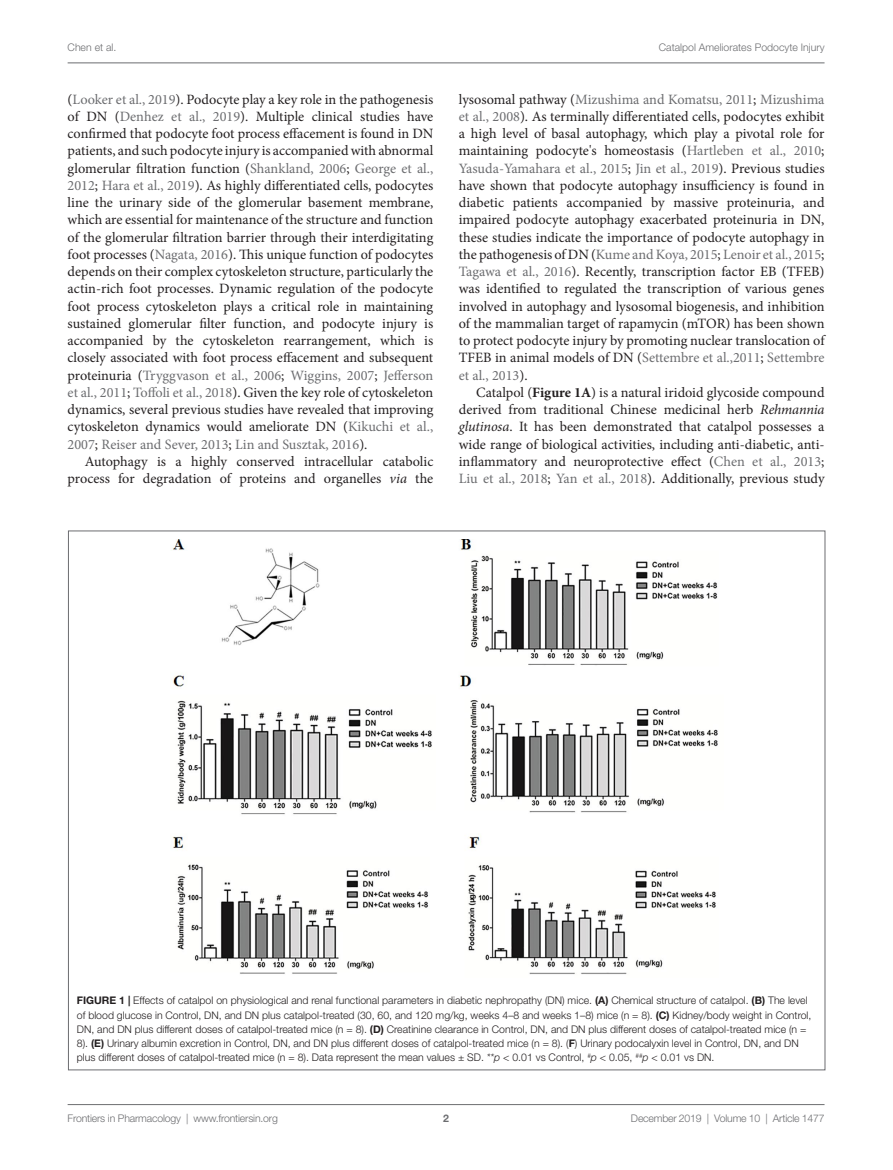
<style>
.page{position:relative;width:893px;height:1170px;background:#fff}
.page>*{position:absolute;margin:0;border:0;box-sizing:border-box;transform-origin:0 0}
.T{font:14.25px/17.2px "Minion Pro MTC";color:#231f20;text-align:justify}
.FC{font:300 10.5px/14.2px "Helvetica Neue LT Std";color:#231f20}
.DVA{font:300 10.5px "Helvetica Neue LT Std";letter-spacing:-.015em;color:#6c6d70}
.t1{font:700 10.5px "Helvetica Neue LT Std";color:#6c6d70}
.s1{color:#6c6d70}
.s2{font-style:italic}
.s3{font-family:"Minion Pro";font-weight:700}
.s4{font-weight:700}
</style>
<div class="page">
<hr style="left:68px;top:63px;width:756px;height:1px;background:#6c6d70">
<hr style="left:68px;top:1104px;width:756px;height:1px;background:#6c6d70">
<img style="left:172px;top:539px;width:546px;height:436px">
<p class="DVA" style="left:68px;top:41px;width:50px">Chen et al.</p>
<p class="DVA" style="left:659px;top:41px;width:167px">Catalpol Ameliorates Podocyte Injury</p>
<p class="T" style="left:68px;top:90px;width:367px">(<span class="s1">Looker et al., 2019</span>). Podocyte play a key role in the pathogenesis of DN (<span class="s1">Denhez et al., 2019</span>). Multiple clinical studies have confirmed that podocyte foot process effacement is found in DN patients, and such podocyte injury is accompanied with abnormal glomerular filtration function (<span class="s1">Shankland, 2006</span>; <span class="s1">George et al., 2012</span>; <span class="s1">Hara et al., 2019</span>). As highly differentiated cells, podocytes line the urinary side of the glomerular basement membrane, which are essential for maintenance of the structure and function of the glomerular filtration barrier through their interdigitating foot processes (<span class="s1">Nagata, 2016</span>). This unique function of podocytes depends on their complex cytoskeleton structure, particularly the actin-rich foot processes. Dynamic regulation of the podocyte foot process cytoskeleton plays a critical role in maintaining sustained glomerular filter function, and podocyte injury is accompanied by the cytoskeleton rearrangement, which is closely associated with foot process effacement and subsequent proteinuria (<span class="s1">Tryggvason et al., 2006</span>; <span class="s1">Wiggins, 2007</span>; <span class="s1">Jefferson et al., 2011</span>; <span class="s1">Toffoli et al., 2018</span>). Given the key role of cytoskeleton dynamics, several previous studies have revealed that improving cytoskeleton dynamics would ameliorate DN (<span class="s1">Kikuchi et al., 2007</span>; <span class="s1">Reiser and Sever, 2013</span>; <span class="s1">Lin and Susztak, 2016</span>).</p>
<p class="T" style="left:68px;top:453px;width:367px;text-align:right">Autophagy is a highly conserved intracellular catabolic process for degradation of proteins and organelles <span class="s2">via</span> the</p>
<p class="T" style="left:459px;top:90px;width:367px">lysosomal pathway (<span class="s1">Mizushima and Komatsu, 2011</span>; <span class="s1">Mizushima et al., 2008</span>). As terminally differentiated cells, podocytes exhibit a high level of basal autophagy, which play a pivotal role for maintaining podocyte's homeostasis (<span class="s1">Hartleben et al., 2010</span>; <span class="s1">Yasuda-Yamahara et al., 2015</span>; <span class="s1">Jin et al., 2019</span>). Previous studies have shown that podocyte autophagy insufficiency is found in diabetic patients accompanied by massive proteinuria, and impaired podocyte autophagy exacerbated proteinuria in DN, these studies indicate the importance of podocyte autophagy in the pathogenesis of DN (<span class="s1">Kume and Koya, 2015</span>; <span class="s1">Lenoir et al., 2015</span>; <span class="s1">Tagawa et al., 2016</span>). Recently, transcription factor EB (TFEB) was identified to regulated the transcription of various genes involved in autophagy and lysosomal biogenesis, and inhibition of the mammalian target of rapamycin (mTOR) has been shown to protect podocyte injury by promoting nuclear translocation of TFEB in animal models of DN (<span class="s1">Settembre et al.,2011</span>; <span class="s1">Settembre et al., 2013</span>).</p>
<p class="T" style="left:459px;top:384px;width:367px;text-indent:17px">Catalpol (<span class="s3">Figure 1A</span>) is a natural iridoid glycoside compound derived from traditional Chinese medicinal herb <span class="s2">Rehmannia glutinosa</span>. It has been demonstrated that catalpol possesses a wide range of biological activities, including anti-diabetic, anti&shy;inflammatory and neuroprotective effect (<span class="s1">Chen et al., 2013</span>; <span class="s1">Liu et al., 2018</span>; <span class="s1">Yan et al., 2018</span>). Additionally, previous study</p>
<p class="FC" style="left:77px;top:993px;width:736px"><span class="s4">FIGURE 1 |</span> Effects of catalpol on physiological and renal functional parameters in diabetic nephropathy (DN) mice. <span class="s4">(A)</span> Chemical structure of catalpol. <span class="s4">(B)</span> The level of blood glucose in Control, DN, and DN plus catalpol-treated (30, 60, and 120 mg/kg, weeks 4–8 and weeks 1–8) mice (n = 8). <span class="s4">(C)</span> Kidney/body weight in Control, DN, and DN plus different doses of catalpol-treated mice (n = 8). <span class="s4">(D)</span> Creatinine clearance in Control, DN, and DN plus different doses of catalpol-treated mice (n = 8). <span class="s4">(E)</span> Urinary albumin excretion in Control, DN, and DN plus different doses of catalpol-treated mice (n = 8). (<span class="s4">F</span>) Urinary podocalyxin level in Control, DN, and DN plus different doses of catalpol-treated mice (n = 8). Data represent the mean values ± SD. <span class="s2">**p</span> &lt; 0.01 vs Control, <sup>#</sup><span class="s2">p</span> &lt; 0.05, <sup>##</sup><span class="s2">p</span> &lt; 0.01 vs DN.</p>
<p class="DVA" style="left:68px;top:1111px;width:212px">Frontiers in Pharmacology | www.frontiersin.org</p>
<p class="DVA" style="left:631px;top:1111px;width:195px">December 2019 | Volume 10 | Article 1477</p>
<p class="t1" style="left:443px;top:1111px;width:7px">2</p>
</div>
